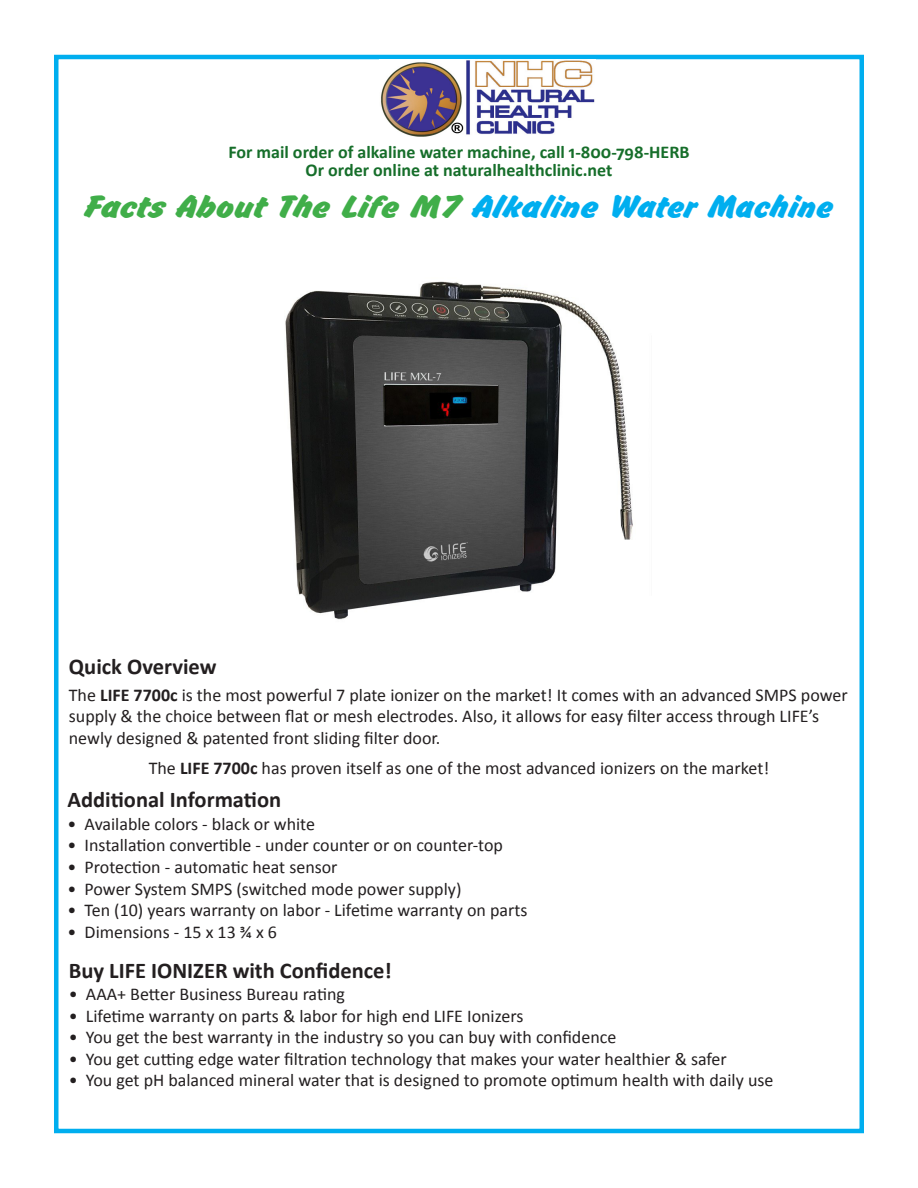
<style>
.page{position:relative;width:918px;height:1188px;background:#fff}
.page>*{position:absolute;margin:0;border:0;box-sizing:border-box;transform-origin:0 0}
.t1{font:35.25px "Okay D";color:#00aeef;scale:1.26 1}
.t2{font:700 22.5px "Calibri";color:#231f20}
.t3{font:18px/21.6px "Calibri";color:#231f20}
.t4{font:700 18px "Calibri";color:#166e2a}
.s1{color:#40ae49}
.s2{font-weight:700}
</style>
<div class="page">
<div style="left:54px;top:55px;width:810px;height:1078px;border:4px solid #00aeef"></div>
<img style="left:285px;top:281px;width:348px;height:339px">
<img style="left:379px;top:59px;width:217px;height:78px">
<p class="t4" style="left:228px;top:141px;width:463px">For mail order of alkaline water machine, call 1-800-798-HERB</p>
<p class="t4" style="left:306px;top:159px;width:308px">Or order online at naturalhealthclinic.net</p>
<p class="t1" style="left:84px;top:183px;width:596px"><span class="s1">Facts About The Life M7</span> Alkaline Water Machine</p>
<p class="t2" style="left:69px;top:653px;width:149px">Quick Overview</p>
<p class="t3" style="left:69px;top:683px;width:780px">The <span class="s2">LIFE 7700c</span> is the most powerful 7 plate ionizer on the market! It comes with an advanced SMPS power supply &amp; the choice between flat or mesh electrodes. Also, it allows for easy filter access through LIFE’s newly designed &amp; patented front sliding filter door.</p>
<p class="t3" style="left:149px;top:756px;width:622px">The <span class="s2">LIFE 7700c</span> has proven itself as one of the most advanced ionizers on the market!</p>
<p class="t2" style="left:68px;top:786px;width:215px">Additional Information</p>
<p class="t3" style="left:68px;top:812px;width:249px">• Available colors - black or white</p>
<p class="t3" style="left:68px;top:834px;width:437px">• Installation convertible - under counter or on counter-top</p>
<p class="t3" style="left:68px;top:855px;width:272px">• Protection - automatic heat sensor</p>
<p class="t3" style="left:68px;top:877px;width:395px">• Power System SMPS (switched mode power supply)</p>
<p class="t3" style="left:68px;top:899px;width:461px">• Ten (10) years warranty on labor - Lifetime warranty on parts</p>
<p class="t3" style="left:68px;top:920px;width:211px">• Dimensions - 15 x 13 ¾ x 6</p>
<p class="t2" style="left:69px;top:957px;width:325px">Buy LIFE IONIZER with Confidence!</p>
<p class="t3" style="left:69px;top:982px;width:278px">• AAA+ Better Business Bureau rating</p>
<p class="t3" style="left:69px;top:1004px;width:456px">• Lifetime warranty on parts &amp; labor for high end LIFE Ionizers</p>
<p class="t3" style="left:69px;top:1026px;width:549px">• You get the best warranty in the industry so you can buy with confidence</p>
<p class="t3" style="left:69px;top:1047px;width:660px">• You get cutting edge water filtration technology that makes your water healthier &amp; safer</p>
<p class="t3" style="left:69px;top:1069px;width:706px">• You get pH balanced mineral water that is designed to promote optimum health with daily use</p>
</div>
